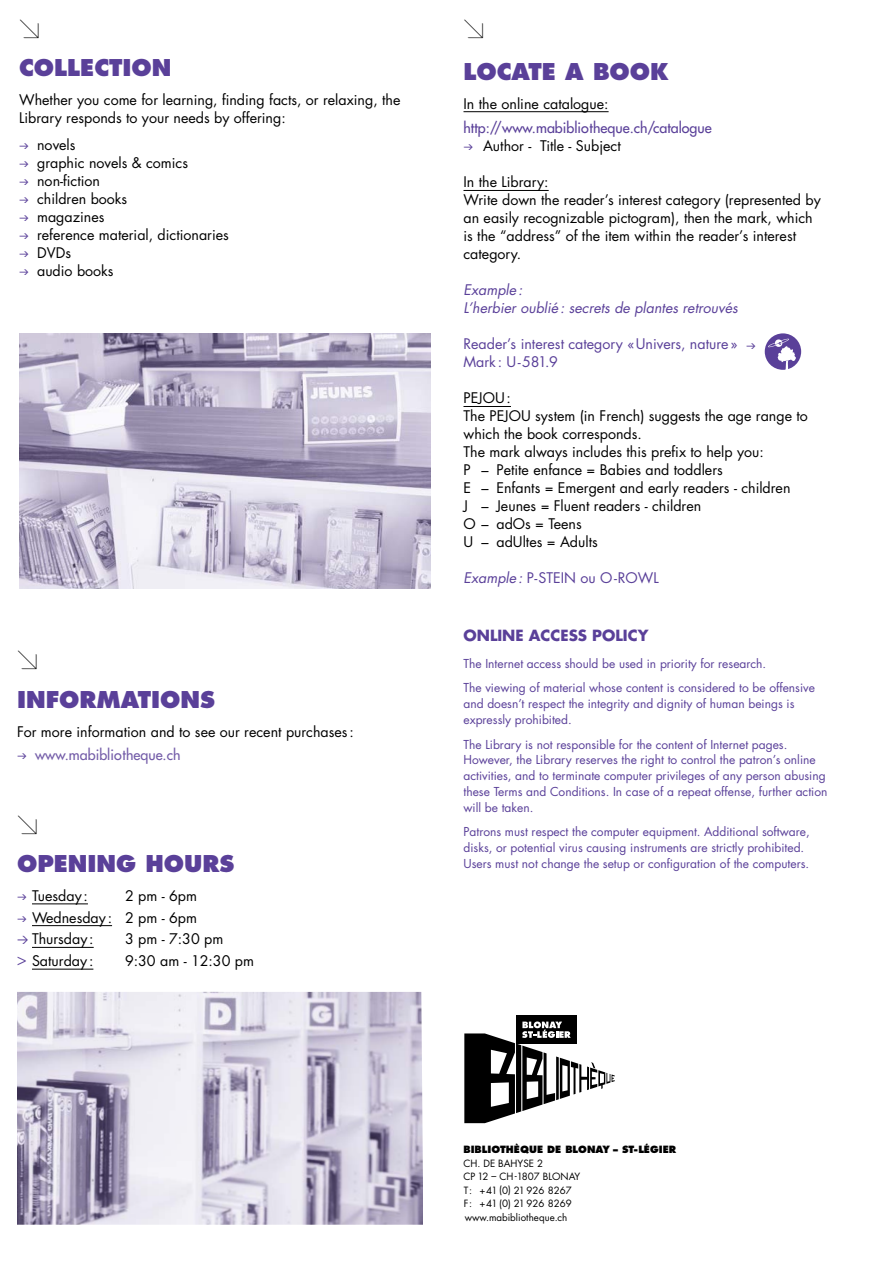
<style>
.page{position:relative;width:893px;height:1263px;background:#fff}
.page>*{position:absolute;margin:0;border:0;box-sizing:border-box;transform-origin:0 0}
.t1{font:200 30px "Theinhardt";color:#000}
.t2{font:800 22.5px "Futura";color:#5a4099}
.t3{font:700 15px "Futura";color:#5a4099}
.t4{font:14.25px/18px "Futura";color:#000}
.t5{font:14.25px/18px "Futura";color:#5a4099}
.t6{font:14.25px/18px "Futura";color:#5a4099}
.t7{font:italic 14.25px/18px "Futura";color:#5a4099}
.t8{font:12px/15.8px "Futura";color:#5a4099}
.t9{font:9.75px/13.5px "Futura";color:#000}
.t10{font:800 9.75px "Futura";color:#000}
.s1{font-family:"Theinhardt";font-size:12px;color:#5a4099}
.s2{color:#735ca8}
.s3{font-family:"Theinhardt";font-size:12px}
.s4{color:#000}
.s5{font-style:italic}
</style>
<div class="page">
<img style="left:17px;top:992px;width:406px;height:233px">
<hr style="left:32px;top:903px;width:56px;height:1px;background:#000">
<hr style="left:32px;top:925px;width:80px;height:1px;background:#000">
<hr style="left:32px;top:947px;width:62px;height:1px;background:#000">
<hr style="left:32px;top:969px;width:61px;height:1px;background:#000">
<img style="left:19px;top:334px;width:412px;height:255px">
<hr style="left:463px;top:111px;width:146px;height:1px;background:#000">
<hr style="left:463px;top:190px;width:86px;height:1px;background:#000">
<hr style="left:463px;top:406px;width:48px;height:1px;background:#000">
<div style="left:765px;top:333px;width:36px;height:37px;background:#5a4099;border-radius:50%"></div>
<svg style="left:768px;top:339px;width:28px;height:31px"></svg>
<div style="left:516px;top:1016px;width:60px;height:28px;background:#000"></div>
<svg style="left:464px;top:1021px;width:151px;height:102px"></svg>
<h1 class="t1" style="left:19px;top:11px;width:24px">↘</h1>
<h2 class="t2" style="left:19px;top:54px;width:154px">COLLECTION</h2>
<p class="t4" style="left:19px;top:91px;width:383px">Whether you come for learning, finding facts, or relaxing, the<br>Library responds to your needs by offering:</p>
<p class="t4" style="left:19px;top:136px;width:211px"><span class="s1">-&gt;</span> novels<br><span class="s1">-&gt;</span> graphic novels &amp; comics<br><span class="s1">-&gt;</span> non-fiction<br><span class="s1">-&gt;</span> children books<br><span class="s1">-&gt;</span> magazines<br><span class="s1">-&gt;</span> reference material, dictionaries <span class="s1">-&gt;</span> DVDs<br><span class="s1">-&gt;</span> audio books</p>
<h1 class="t1" style="left:17px;top:643px;width:24px">↘</h1>
<h2 class="t2" style="left:17px;top:686px;width:199px">INFORMATIONS</h2>
<p class="t4" style="left:17px;top:720px;width:338px;line-height:22.5px">For more information and to see our recent purchases: <span class="s1">-&gt;</span> <span class="s2">www.mabibliotheque.ch</span></p>
<h1 class="t1" style="left:17px;top:807px;width:24px">↘</h1>
<h2 class="t2" style="left:17px;top:850px;width:218px">OPENING HOURS</h2>
<p class="t4" style="left:17px;top:886px;width:72px"><span class="s1">-&gt;</span> Tuesday :</p>
<p class="t4" style="left:17px;top:884px;width:182px;line-height:21.8px;text-align:justify;text-indent:108px">2 pm - 6pm <span class="s1">-&gt;</span> Wednesday : 2 pm - 6pm <span class="s1">--&gt;</span> Thursday :</p>
<p class="t4" style="left:125px;top:930px;width:100px">3 pm - 7:30 pm</p>
<p class="t4" style="left:17px;top:952px;width:78px"><span class="s1">&gt;</span> Saturday :</p>
<p class="t4" style="left:125px;top:952px;width:131px">9:30 am - 12:30 pm</p>
<h1 class="t1" style="left:463px;top:11px;width:24px">↘</h1>
<h2 class="t2" style="left:463px;top:58px;width:207px">LOCATE A BOOK</h2>
<p class="t4" style="left:463px;top:94px;width:147px">In the online catalogue:</p>
<p class="t6" style="left:463px;top:118px;width:250px">http://www.mabibliotheque.ch/catalogue <span class="s3">-&gt;</span> <span class="s4">Author - Title - Subject</span></p>
<p class="t4" style="left:463px;top:173px;width:359px">In the Library:<br>Write down the reader’s interest category (represented by an easily recognizable pictogram), then the mark, which is the “address” of the item within the reader’s interest category.</p>
<p class="t7" style="left:463px;top:281px;width:276px">Example:<br>L’herbier oublié: secrets de plantes retrouvés</p>
<p class="t5" style="left:463px;top:335px;width:294px">Reader’s interest category «Univers, nature» <span class="s3">-&gt;<br></span>Mark : U-581.9</p>
<p class="t4" style="left:463px;top:389px;width:346px">PEJOU:<br>The PEJOU system (in French) suggests the age range to which the book corresponds.<br>The mark always includes this prefix to help you:<br>P – Petite enfance = Babies and toddlers<br>E – Enfants = Emergent and early readers - children<br>J – Jeunes = Fluent readers - children<br>O – adOs = Teens<br>U – adUltes = Adults</p>
<p class="t5" style="left:463px;top:569px;width:197px"><span class="s5">Example:</span> P-STEIN ou O-ROWL</p>
<p class="t3" style="left:463px;top:625px;width:186px">ONLINE ACCESS POLICY</p>
<p class="t8" style="left:463px;top:651px;width:353px;line-height:24.8px">The Internet access should be used in priority for research.<br>The viewing of material whose content is considered to be offensive</p>
<p class="t8" style="left:463px;top:696px;width:332px">and doesn’t respect the integrity and dignity of human beings is expressly prohibited.</p>
<p class="t8" style="left:463px;top:736px;width:365px">The Library is not responsible for the content of Internet pages.<br>However, the Library reserves the right to control the patron’s online activities, and to terminate computer privileges of any person abusing these Terms and Conditions. In case of a repeat offense, further action will be taken.</p>
<p class="t8" style="left:463px;top:824px;width:348px">Patrons must respect the computer equipment. Additional software, disks, or potential virus causing instruments are strictly prohibited.<br>Users must not change the setup or configuration of the computers.</p>
<p class="t10" style="left:463px;top:1143px;width:214px">BIBLIOTHÈQUE DE BLONAY – ST-LÉGIER</p>
<p class="t9" style="left:463px;top:1156px;width:93px">Ch . de Bahyse 2<br>CP 12 – CH -1807 Blona</p>
<p class="t9" style="left:574px;top:1170px;width:7px">y</p>
<p class="t9" style="left:464px;top:1183px;width:109px;text-align:justify">T: +41 (0) 21 926 8267<br>F: +41 (0) 21 926 8269 www.mabibliotheque.ch</p>
</div>
